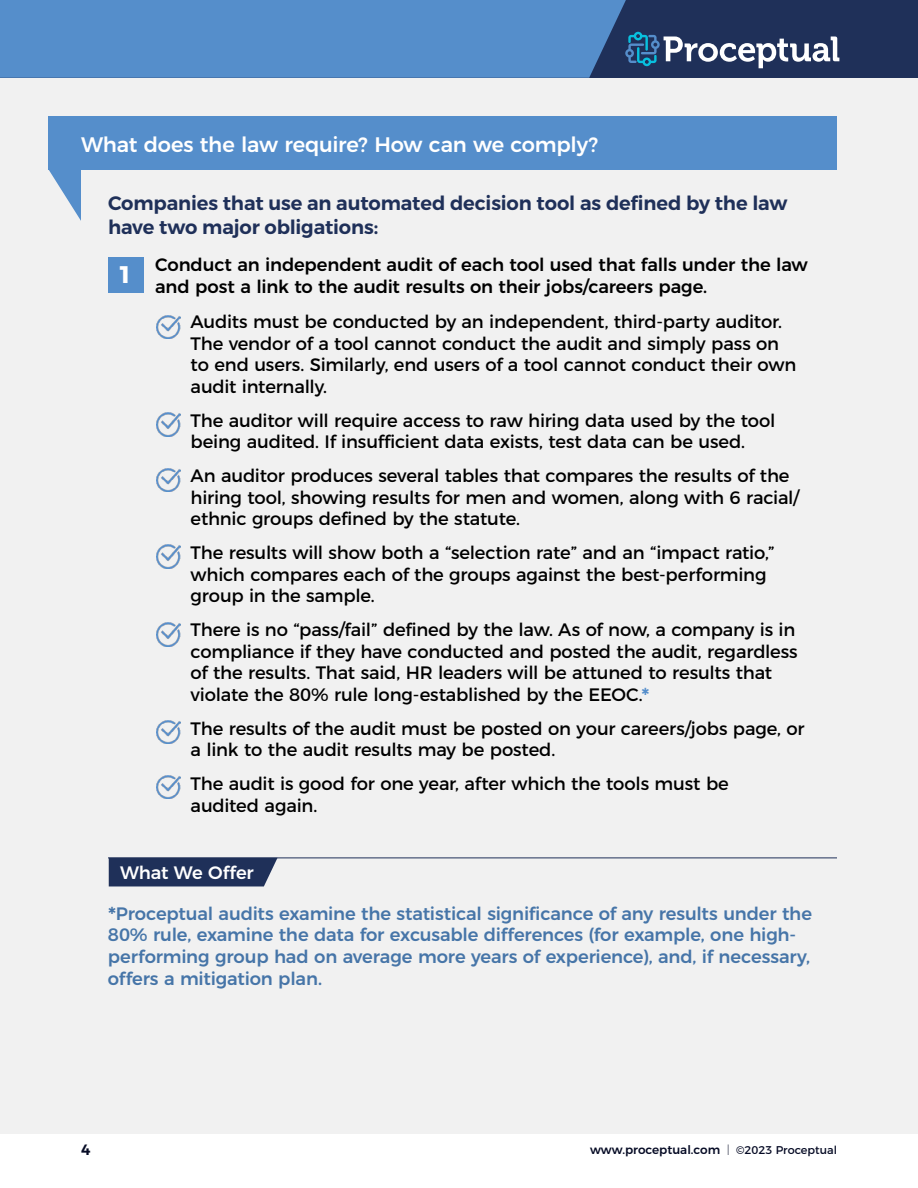
<style>
.page{position:relative;width:918px;height:1188px;background:#fff}
.page>*{position:absolute;margin:0;border:0;box-sizing:border-box;transform-origin:0 0}
.t1{font:700 24px "Montserrat";color:#fff}
.t2{font:500 21px "Montserrat";letter-spacing:-.01em;color:#fff}
.t3{font:600 19.5px/23.4px "Montserrat";letter-spacing:-.01em;color:#1f3059}
.t4{font:18px/21.6px "Montserrat";letter-spacing:-.01em;color:#000}
.t5{font:500 18px/21.6px "Montserrat";letter-spacing:-.01em;color:#4675a8}
.t6{font:500 18px/21.6px "Montserrat";letter-spacing:-.01em;color:#000}
.t7{font:500 18px "Montserrat";letter-spacing:-.005em;color:#fff}
.t8{font:600 15px "Montserrat";color:#060b25}
.t9{font:500 12px "Montserrat";color:#060b25}
.s1{font-weight:500;font-size:22.5px;color:#558ecb}
.s2{font-size:22.5px}
.s3{font-weight:200;font-size:15px}
.s4{font-weight:400;font-size:11.25px}
</style>
<div class="page">
<div style="left:0;top:65px;width:918px;height:1069px;background:#f1f1f1"></div>
<div style="left:49px;top:116px;width:788px;height:54px;background:#558ecb"></div>
<svg style="left:49px;top:170px;width:32px;height:51px"></svg>
<div style="left:0;top:0;width:918px;height:78px;background:#1f3059"></div>
<svg style="left:626px;top:32px;width:213px;height:36px"></svg>
<div style="left:0;top:0;width:626px;height:78px;background:#558ecb"></div>
<hr style="left:108px;top:858px;width:729px;height:1px;background:#1f3059">
<div style="left:109px;top:858px;width:169px;height:28px;background:#1f3059"></div>
<div style="left:108px;top:257px;width:35px;height:35px;background:#558ecb"></div>
<img style="left:157px;top:315px;width:24px;height:24px">
<img style="left:157px;top:413px;width:24px;height:23px">
<img style="left:157px;top:468px;width:24px;height:24px">
<img style="left:157px;top:544px;width:24px;height:24px">
<img style="left:157px;top:623px;width:24px;height:23px">
<img style="left:157px;top:720px;width:24px;height:24px">
<img style="left:157px;top:775px;width:24px;height:24px">
<p class="t2" style="left:81px;top:128px;width:519px">What does the law require? How can we comply?</p>
<p class="t3" style="left:108px;top:192px;width:681px">Companies that use an automated decision tool as defined by the law have two major obligations:</p>
<p class="t6" style="left:155px;top:253px;width:654px">Conduct an independent audit of each tool used that falls under the law and post a link to the audit results on their jobs/careers page.</p>
<h1 class="t1" style="left:118px;top:259px;width:16px">1</h1>
<p class="t4" style="left:191px;top:310px;width:607px">Audits must be conducted by an independent, third-party auditor.<br>The vendor of a tool cannot conduct the audit and simply pass on to end users. Similarly, end users of a tool cannot conduct their own audit internally.</p>
<p class="t4" style="left:191px;top:408px;width:586px">The auditor will require access to raw hiring data used by the tool being audited. If insufficient data exists, test data can be used.</p>
<p class="t4" style="left:191px;top:464px;width:610px">An auditor produces several tables that compares the results of the hiring tool, showing results for men and women, along with 6 racial/ ethnic groups defined by the statute.</p>
<p class="t4" style="left:191px;top:540px;width:586px">The results will show both a “selection rate” and an “impact ratio,” which compares each of the groups against the best-performing group in the sample.</p>
<p class="t4" style="left:191px;top:617px;width:609px">There is no “pass/fail” defined by the law. As of now, a company is in compliance if they have conducted and posted the audit, regardless of the results. That said, HR leaders will be attuned to results that violate the 80% rule long-established by the EEOC.<span class="s1">*</span></p>
<p class="t4" style="left:191px;top:716px;width:616px">The results of the audit must be posted on your careers/jobs page, or a link to the audit results may be posted.</p>
<p class="t4" style="left:191px;top:771px;width:540px">The audit is good for one year, after which the tools must be audited again.</p>
<p class="t7" style="left:120px;top:858px;width:135px">What We Offer</p>
<p class="t5" style="left:108px;top:901px;width:705px"><span class="s2">*</span>Proceptual audits examine the statistical significance of any results under the 80% rule, examine the data for excusable differences (for example, one high&shy;performing group had on average more years of experience), and, if necessary, offers a mitigation plan.</p>
<p class="t8" style="left:81px;top:1141px;width:11px">4</p>
<p class="t9" style="left:590px;top:1140px;width:248px">www.proceptual.com <span class="s3">I</span> <span class="s4">©2023 Proceptual</span></p>
</div>
